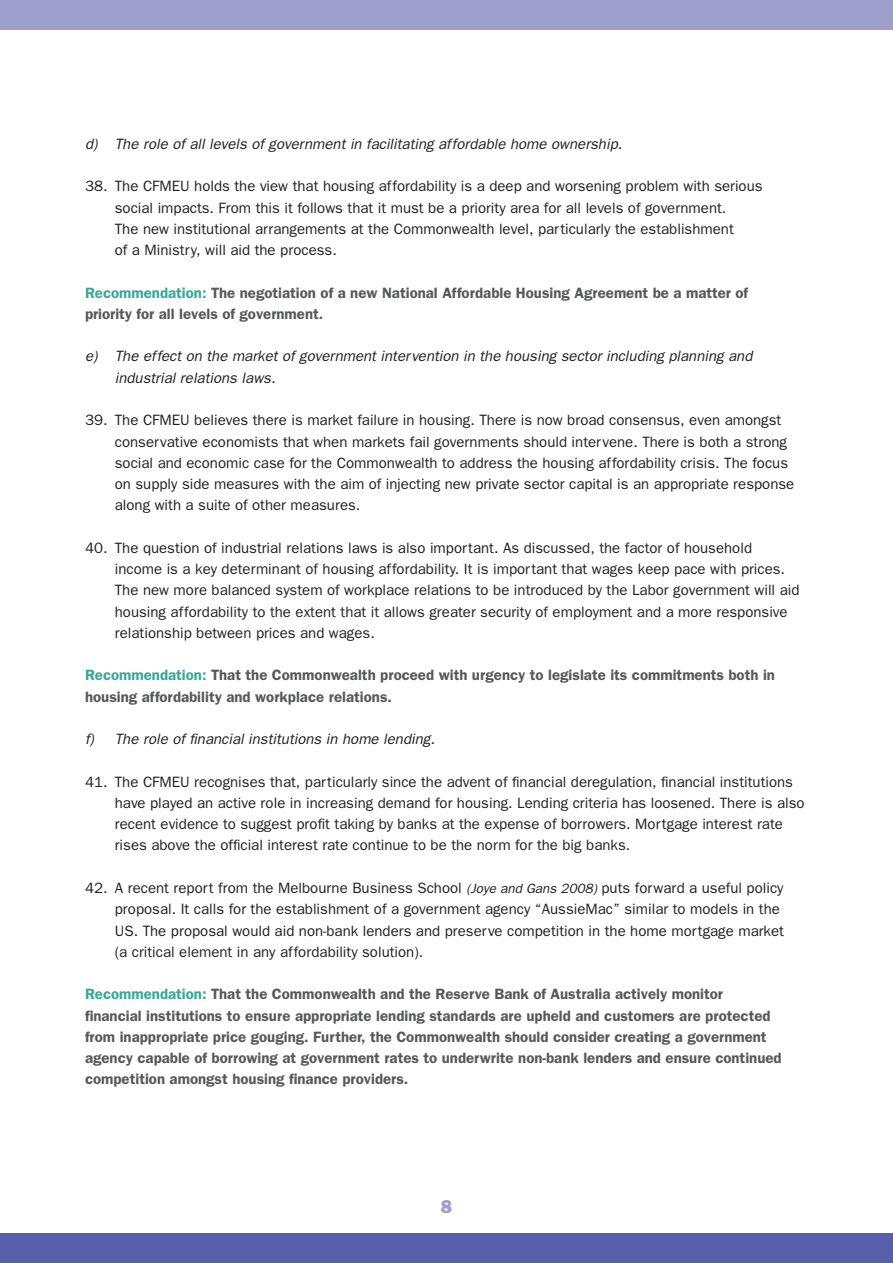
<style>
.page{position:relative;width:893px;height:1263px;background:#fff}
.page>*{position:absolute;margin:0;border:0;box-sizing:border-box;transform-origin:0 0}
.t1{font:800 18.75px "Franklin Gothic";color:#9f9fce}
.t2{font:15px/21.3px "Franklin Gothic";color:#231f20}
.t3{font:600 15px/21.3px "Franklin Gothic";color:#57585a}
.t4{font:italic 15px/21.3px "Franklin Gothic";color:#231f20}
.s1{color:#38a895}
.s2{font-style:italic;font-size:13.5px}
</style>
<div class="page">
<div style="left:0;top:1233px;width:893px;height:30px;background:#575fab"></div>
<div style="left:0;top:0;width:893px;height:30px;background:#9f9fce"></div>
<p class="t4" style="left:85px;top:133px;width:539px">d) The role of all levels of government in facilitating affordable home ownership.</p>
<p class="t2" style="left:115px;top:176px;width:649px;text-indent:-30px">38. The CFMEU holds the view that housing affordability is a deep and worsening problem with serious social impacts. From this it follows that it must be a priority area for all levels of government.<br>The new institutional arrangements at the Commonwealth level, particularly the establishment<br>of a Ministry, will aid the process.</p>
<p class="t3" style="left:85px;top:282px;width:665px"><span class="s1">Recommendation:</span> The negotiation of a new National Affordable Housing Agreement be a matter of priority for all levels of government.</p>
<p class="t4" style="left:115px;top:346px;width:639px;text-indent:-30px">e) The effect on the market of government intervention in the housing sector including planning and industrial relations laws.</p>
<p class="t2" style="left:115px;top:410px;width:681px;text-indent:-30px">39. The CFMEU believes there is market failure in housing. There is now broad consensus, even amongst conservative economists that when markets fail governments should intervene. There is both a strong social and economic case for the Commonwealth to address the housing affordability crisis. The focus on supply side measures with the aim of injecting new private sector capital is an appropriate response along with a suite of other measures.</p>
<p class="t2" style="left:115px;top:537px;width:686px;text-indent:-30px">40. The question of industrial relations laws is also important. As discussed, the factor of household income is a key determinant of housing affordability. It is important that wages keep pace with prices.<br>The new more balanced system of workplace relations to be introduced by the Labor government will aid housing affordability to the extent that it allows greater security of employment and a more responsive relationship between prices and wages.</p>
<p class="t3" style="left:85px;top:665px;width:691px"><span class="s1">Recommendation:</span> That the Commonwealth proceed with urgency to legislate its commitments both in housing affordability and workplace relations.</p>
<p class="t4" style="left:85px;top:728px;width:351px">f) The role of financial institutions in home lending.</p>
<p class="t2" style="left:115px;top:771px;width:691px;text-indent:-30px">41. The CFMEU recognises that, particularly since the advent of financial deregulation, financial institutions have played an active role in increasing demand for housing. Lending criteria has loosened. There is also recent evidence to suggest profit taking by banks at the expense of borrowers. Mortgage interest rate rises above the official interest rate continue to be the norm for the big banks.</p>
<p class="t2" style="left:115px;top:877px;width:671px;text-indent:-30px">42. A recent report from the Melbourne Business School <span class="s2">(Joye and Gans 2008)</span> puts forward a useful policy proposal. It calls for the establishment of a government agency “AussieMac” similar to models in the US. The proposal would aid non-bank lenders and preserve competition in the home mortgage market (a critical element in any affordability solution).</p>
<p class="t3" style="left:85px;top:983px;width:698px"><span class="s1">Recommendation:</span> That the Commonwealth and the Reserve Bank of Australia actively monitor financial institutions to ensure appropriate lending standards are upheld and customers are protected from inappropriate price gouging. Further, the Commonwealth should consider creating a government agency capable of borrowing at government rates to underwrite non-bank lenders and ensure continued competition amongst housing finance providers.</p>
<p class="t1" style="left:441px;top:1195px;width:13px">8</p>
</div>
